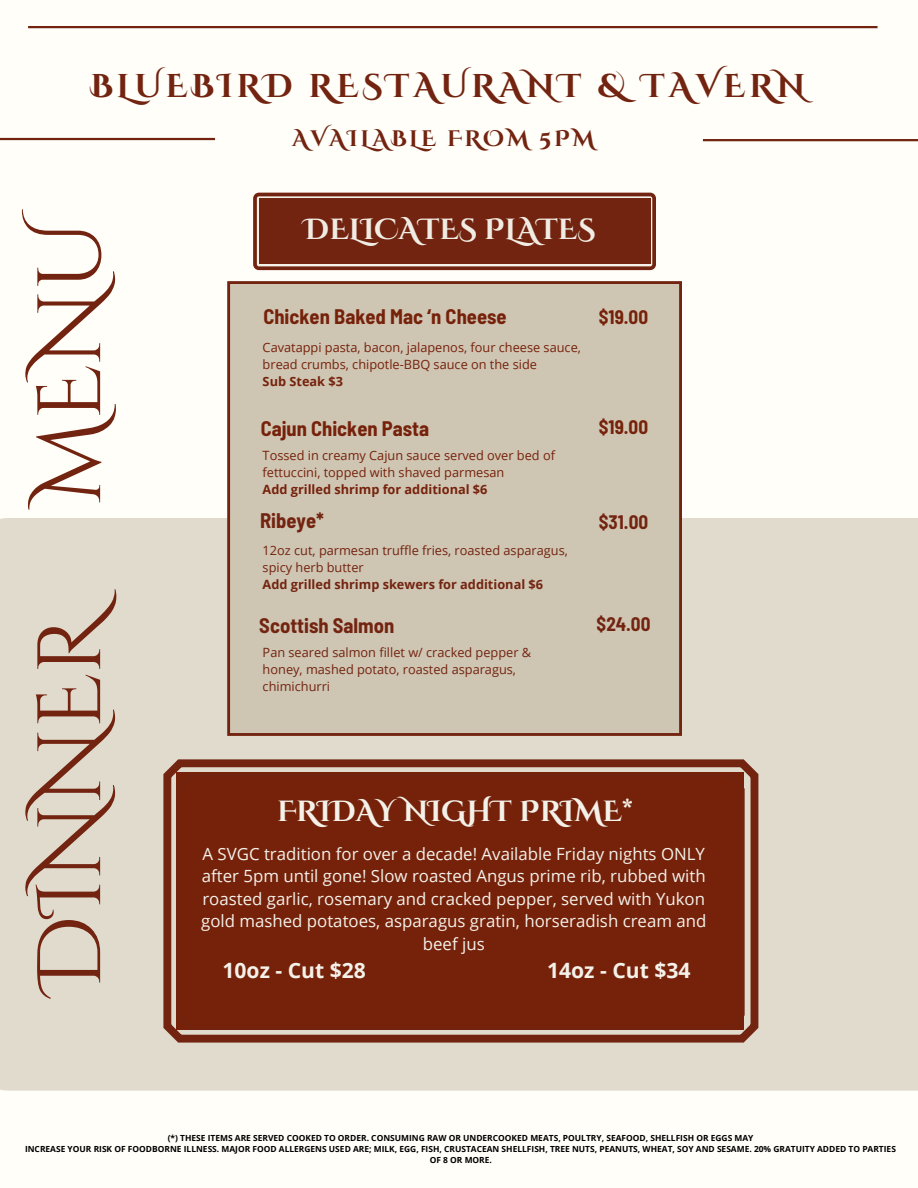
<style>
.page{position:relative;width:918px;height:1188px;background:#fffef9}
.page>*{position:absolute;margin:0;border:0;box-sizing:border-box;transform-origin:0 0}
.t1{font:89.7px "Cinzel Decorative";color:#722410}
.t2{font:700 32.85px "Cinzel Decorative";letter-spacing:.115em;color:#722410}
.t3{font:700 29.1px "Cinzel Decorative";color:#f4f1e9}
.t4{font:700 22.35px "Cinzel Decorative";letter-spacing:.115em;color:#722410}
.t5{font:700 21.15px "Open Sans";color:#f4f1e9}
.t6{font:700 semi-condensed 20.55px "Barlow";color:#76220b}
.t7{font:700 semi-condensed 20.55px "Barlow";color:#722410}
.t8{font:700 semi-condensed 19.05px "Barlow";color:#76220b}
.t9{font:700 semi-condensed 19.05px "Barlow";color:#722410}
.t10{font:16.8px/22.5px "Open Sans";color:#f4f1e9;text-align:center}
.t11{font:12.75px/17px "Open Sans";color:#76220b}
.t12{font:12.75px/17px "Open Sans";color:#722410}
.t13{font:700 12.75px "Open Sans";color:#76220b}
.t14{font:700 12.75px "Open Sans";color:#722410}
.t15{font:700 8.4px/11.2px "Open Sans";color:#000;text-align:center}
</style>
<div class="page">
<div style="left:0;top:518px;width:918px;height:573px;background:#e1dbce"></div>
<div style="left:227px;top:281px;width:455px;height:455px;background:#cfc5b3"></div>
<hr style="left:0;top:138px;width:215px;height:2px;background:#722410">
<hr style="left:703px;top:139px;width:215px;height:2px;background:#722410">
<hr style="left:28px;top:26px;width:850px;height:2px;background:#722410">
<div style="left:253px;top:193px;width:403px;height:77px;background:linear-gradient(to right,#722410,#722410);border-radius:6px"></div>
<svg style="left:257px;top:196px;width:395px;height:70px"></svg>
<div style="left:259px;top:198px;width:391px;height:66px;background:#722410"></div>
<div style="left:163px;top:759px;width:595px;height:284px;background:#76220b"></div>
<p class="t2" style="left:90px;top:65px;width:717px">BLUEBIRD RESTAURANT &amp; TAVERN</p>
<h1 class="t1" style="left:13px;top:990px;width:782px;rotate:-90deg">DINNER MENU</h1>
<h3 class="t4" style="left:292px;top:124px;width:304px">AVAILABLE FROM 5PM</h3>
<h3 class="t3" style="left:304px;top:211px;width:293px">DELICATES PLATES</h3>
<p class="t6" style="left:263px;top:304px;width:245px">Chicken Baked Mac ‘n Cheese</p>
<h5 class="t11" style="left:263px;top:338px;width:320px">Cavatappi pasta, bacon, jalapenos, four cheese sauce, bread crumbs, chipotle-BBQ sauce on the side</h5>
<p class="t13" style="left:263px;top:372px;width:82px">Sub Steak $3</p>
<p class="t6" style="left:261px;top:415px;width:170px">Cajun Chicken Pasta</p>
<p class="t11" style="left:263px;top:446px;width:294px">Tossed in creamy Cajun sauce served over bed of fettuccini, topped with shaved parmesan</p>
<p class="t13" style="left:263px;top:480px;width:226px">Add grilled shrimp for additional $6</p>
<h6 class="t7" style="left:260px;top:507px;width:66px">Ribeye*</h6>
<h5 class="t12" style="left:263px;top:541px;width:307px">12oz cut, parmesan truffle fries, roasted asparagus, spicy herb butter</h5>
<h6 class="t14" style="left:263px;top:575px;width:282px">Add grilled shrimp skewers for additional $6</h6>
<p class="t7" style="left:259px;top:612px;width:137px">Scottish Salmon</p>
<h5 class="t12" style="left:263px;top:644px;width:270px">Pan seared salmon fillet w/ cracked pepper &amp; honey, mashed potato, roasted asparagus, chimichurri</h5>
<p class="t8" style="left:599px;top:305px;width:51px">$19.00</p>
<p class="t8" style="left:599px;top:415px;width:51px">$19.00</p>
<h6 class="t9" style="left:599px;top:510px;width:51px">$31.00</h6>
<h3 class="t9" style="left:597px;top:611px;width:55px">$24.00</h3>
<h2 class="t3" style="left:277px;top:792px;width:357px">FRIDAY NIGHT PRIME*</h2>
<h4 class="t10" style="left:201px;top:842px;width:507px">A SVGC tradition for over a decade! Available Friday nights ONLY after 5pm until gone! Slow roasted Angus prime rib, rubbed with roasted garlic, rosemary and cracked pepper, served with Yukon gold mashed potatoes, asparagus gratin, horseradish cream and beef jus</h4>
<p class="t5" style="left:222px;top:955px;width:145px">10oz - Cut $28</p>
<p class="t5" style="left:547px;top:955px;width:145px">14oz - Cut $34</p>
<h6 class="t15" style="left:168px;top:1132px;width:587px">(*) THESE ITEMS ARE SERVED COOKED TO ORDER. CONSUMING RAW OR UNDERCOOKED MEATS, POULTRY, SEAFOOD, SHELLFISH OR EGGS MAY</h6>
<h5 class="t15" style="left:25px;top:1143px;width:872px">INCREASE YOUR RISK OF FOODBORNE ILLNESS. MAJOR FOOD ALLERGENS USED ARE; MILK, EGG, FISH, CRUSTACEAN SHELLFISH, TREE NUTS, PEANUTS, WHEAT, SOY AND SESAME. 20% GRATUITY ADDED TO PARTIES<br>OF 8 OR MORE.</h5>
</div>
